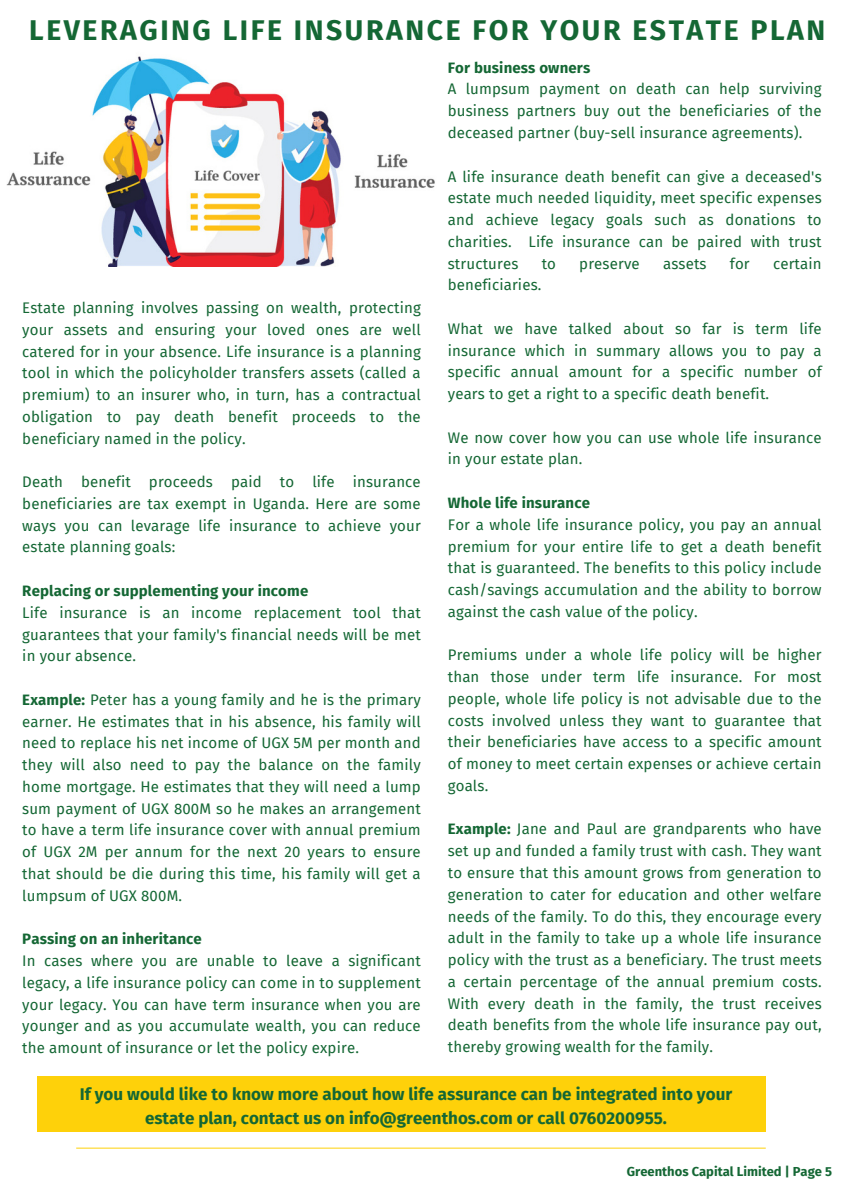
<style>
.page{position:relative;width:842px;height:1191px;background:#fff}
.page>*{position:absolute;margin:0;border:0;box-sizing:border-box;transform-origin:0 0}
.t1{font:700 28.4px "Fira Sans";letter-spacing:.09em;color:#146734}
.t2{font:700 17px/23.2px "Fira Sans";color:#146734;text-align:center}
.t3{font:15px/21.8px "Fira Sans";letter-spacing:.01em;color:#146734;text-align:justify}
.t4{font:700 13px "Fira Sans";color:#146734}
.s1{font-weight:700}
</style>
<div class="page">
<img style="left:6px;top:56px;width:429px;height:211px">
<hr style="left:76px;top:1147px;width:690px;height:1px;background:#fed10a">
<div style="left:37px;top:1076px;width:729px;height:55px;background:#fed10a"></div>
<h3 class="t1" style="left:29px;top:13px;width:798px">LEVERAGING LIFE INSURANCE FOR YOUR ESTATE PLAN</h3>
<h3 class="t3" style="left:22px;top:297px;width:400px">Estate planning involves passing on wealth, protecting your assets and ensuring your loved ones are well catered for in your absence. Life insurance is a planning tool in which the policyholder transfers assets (called a premium) to an insurer who, in turn, has a contractual obligation to pay death benefit proceeds to the beneficiary named in the policy.</h3>
<h3 class="t3" style="left:22px;top:471px;width:400px">Death benefit proceeds paid to life insurance beneficiaries are tax exempt in Uganda. Here are some ways you can levarage life insurance to achieve your estate planning goals:</h3>
<h3 class="t3" style="left:22px;top:580px;width:400px;text-align:left"><span class="s1">Replacing or supplementing your income<br></span>Life insurance is an income replacement tool that guarantees that your family's financial needs will be met in your absence.</h3>
<h3 class="t3" style="left:22px;top:688px;width:400px"><span class="s1">Example:</span> Peter has a young family and he is the primary earner. He estimates that in his absence, his family will need to replace his net income of UGX 5M per month and they will also need to pay the balance on the family home mortgage. He estimates that they will need a lump sum payment of UGX 800M so he makes an arrangement to have a term life insurance cover with annual premium of UGX 2M per annum for the next 20 years to ensure that should be die during this time, his family will get a lumpsum of UGX 800M.</h3>
<h3 class="t3" style="left:22px;top:928px;width:400px;text-align:left"><span class="s1">Passing on an inheritance<br></span>In cases where you are unable to leave a significant legacy, a life insurance policy can come in to supplement your legacy. You can have term insurance when you are younger and as you accumulate wealth, you can reduce the amount of insurance or let the policy expire.</h3>
<p class="t3" style="left:448px;top:57px;width:375px;text-align:left"><span class="s1">For business owners<br></span>A lumpsum payment on death can help surviving business partners buy out the beneficiaries of the deceased partner (buy-sell insurance agreements).</p>
<h3 class="t3" style="left:448px;top:166px;width:375px">A life insurance death benefit can give a deceased's estate much needed liquidity, meet specific expenses and achieve legacy goals such as donations to charities. Life insurance can be paired with trust structures</h3>
<h3 class="t3" style="left:542px;top:253px;width:16px">to</h3>
<h3 class="t3" style="left:579px;top:253px;width:62px">preserve</h3>
<h3 class="t3" style="left:663px;top:253px;width:45px">assets</h3>
<h3 class="t3" style="left:730px;top:253px;width:21px">for</h3>
<h3 class="t3" style="left:773px;top:253px;width:50px">certain</h3>
<h3 class="t3" style="left:448px;top:274px;width:95px">beneficiaries.</h3>
<h3 class="t3" style="left:448px;top:318px;width:375px">What we have talked about so far is term life insurance which in summary allows you to pay a specific annual amount for a specific number of years to get a right to a specific death benefit.</h3>
<h3 class="t3" style="left:448px;top:427px;width:375px">We now cover how you can use whole life insurance in your estate plan.</h3>
<h3 class="t3" style="left:448px;top:492px;width:375px;text-align:left"><span class="s1">Whole life insurance<br></span>For a whole life insurance policy, you pay an annual premium for your entire life to get a death benefit that is guaranteed. The benefits to this policy include cash/savings accumulation and the ability to borrow against the cash value of the policy.</h3>
<h3 class="t3" style="left:448px;top:644px;width:375px">Premiums under a whole life policy will be higher than those under term life insurance. For most people, whole life policy is not advisable due to the costs involved unless they want to guarantee that their beneficiaries have access to a specific amount of money to meet certain expenses or achieve certain goals.</h3>
<h3 class="t3" style="left:448px;top:818px;width:375px"><span class="s1">Example:</span> Jane and Paul are grandparents who have set up and funded a family trust with cash. They want to ensure that this amount grows from generation to generation to cater for education and other welfare needs of the family. To do this, they encourage every adult in the family to take up a whole life insurance policy with the trust as a beneficiary. The trust meets a certain percentage of the annual premium costs.<br>With every death in the family, the trust receives death benefits from the whole life insurance pay out, thereby growing wealth for the family.</h3>
<p class="t2" style="left:80px;top:1082px;width:654px">If you would like to know more about how life assurance can be integrated into your estate plan, contact us on info@greenthos.com or call 0760200955.</p>
<h2 class="t4" style="left:627px;top:1163px;width:207px">Greenthos Capital Limited | Page 5</h2>
</div>
